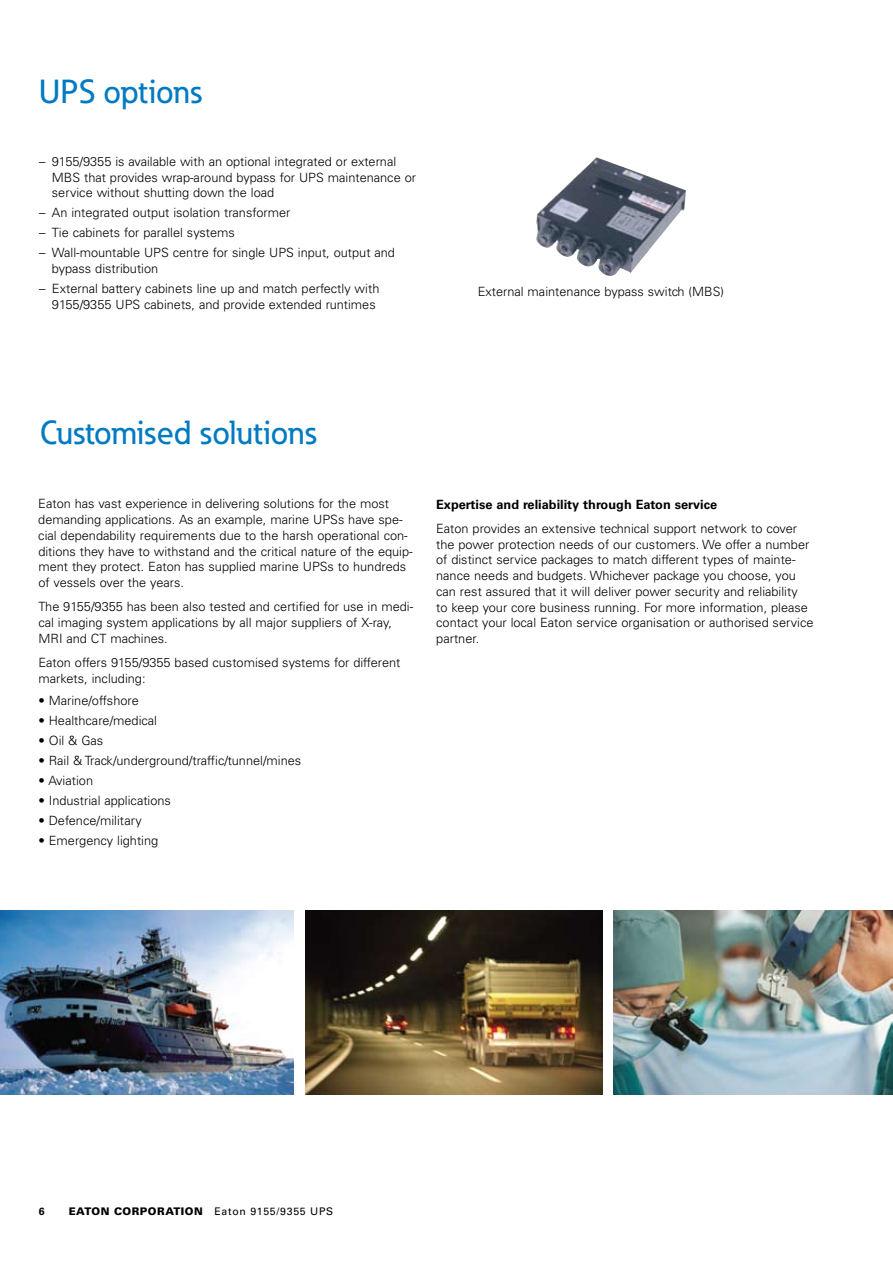
<style>
.page{position:relative;width:893px;height:1263px;background:#fff}
.page>*{position:absolute;margin:0;border:0;box-sizing:border-box;transform-origin:0 0}
.t1{font:500 33px "Eaton";color:#007ac2}
.t2{font:300 12.75px/15.8px "Univers";color:#000}
.t3{font:700 12.75px "Univers";color:#000}
.t4{font:10.5px "Univers";letter-spacing:.07em;color:#000}
.t5{font:700 10.5px "Univers";color:#000}
.s1{font-weight:900}
</style>
<div class="page">
<img style="left:305px;top:911px;width:297px;height:183px">
<img style="left:613px;top:911px;width:279px;height:183px">
<img style="left:545px;top:157px;width:51px;height:49px">
<img style="left:0;top:911px;width:293px;height:183px">
<h1 class="t1" style="left:39px;top:71px;width:164px">UPS options</h1>
<p class="t2" style="left:52px;top:153px;width:366px;text-indent:-13px">– 9155/9355 is available with an optional integrated or external<br>MBS that provides wrap-around bypass for UPS maintenance or service without shutting down the load</p>
<p class="t2" style="left:39px;top:205px;width:253px">– An integrated output isolation transformer</p>
<p class="t2" style="left:39px;top:225px;width:197px">– Tie cabinets for parallel systems</p>
<p class="t2" style="left:52px;top:245px;width:345px;text-indent:-13px">– Wall-mountable UPS centre for single UPS input, output and bypass distribution</p>
<p class="t2" style="left:39px;top:281px;width:342px;text-align:right">– External battery cabinets line up and match perfectly with<br>9155/9355 UPS cabinets, and provide extended runtimes</p>
<p class="t2" style="left:478px;top:284px;width:248px">External maintenance bypass switch (MBS)</p>
<h1 class="t1" style="left:40px;top:412px;width:278px">Customised solutions</h1>
<p class="t2" style="left:38px;top:496px;width:376px">Eaton has vast experience in delivering solutions for the most demanding applications. As an example, marine UPSs have spe&shy;cial dependability requirements due to the harsh operational con&shy;ditions they have to withstand and the critical nature of the equip&shy;ment they protect. Eaton has supplied marine UPSs to hundreds of vessels over the years.</p>
<p class="t2" style="left:38px;top:599px;width:376px">The 9155/9355 has been also tested and certified for use in medi&shy;cal imaging system applications by all major suppliers of X-ray,<br>MRI and CT machines.</p>
<p class="t2" style="left:38px;top:655px;width:363px">Eaton offers 9155/9355 based customised systems for different markets, including:</p>
<p class="t2" style="left:38px;top:693px;width:102px">• Marine/offshore</p>
<p class="t2" style="left:38px;top:713px;width:120px">• Healthcare/medical</p>
<p class="t2" style="left:38px;top:733px;width:66px">• Oil &amp; Gas</p>
<p class="t2" style="left:38px;top:753px;width:264px">• Rail &amp; Track/underground/traffic/tunnel/mines</p>
<p class="t2" style="left:39px;top:773px;width:56px">• Aviation</p>
<p class="t2" style="left:39px;top:793px;width:134px">• Industrial applications</p>
<p class="t2" style="left:39px;top:813px;width:105px">• Defence/military</p>
<p class="t2" style="left:39px;top:833px;width:121px">• Emergency lighting</p>
<p class="t3" style="left:436px;top:496px;width:283px">Expertise and reliability through Eaton service</p>
<p class="t2" style="left:436px;top:520px;width:379px">Eaton provides an extensive technical support network to cover the power protection needs of our customers. We offer a number of distinct service packages to match different types of mainte&shy;nance needs and budgets. Whichever package you choose, you can rest assured that it will deliver power security and reliability<br>to keep your core business running. For more information, please contact your local Eaton service organisation or authorised service partner.</p>
<p class="t5" style="left:39px;top:1205px;width:7px">6</p>
<p class="t4" style="left:69px;top:1205px;width:266px"><span class="s1">EATON CORPORATION</span> Eaton 9155/9355 UPS</p>
</div>
